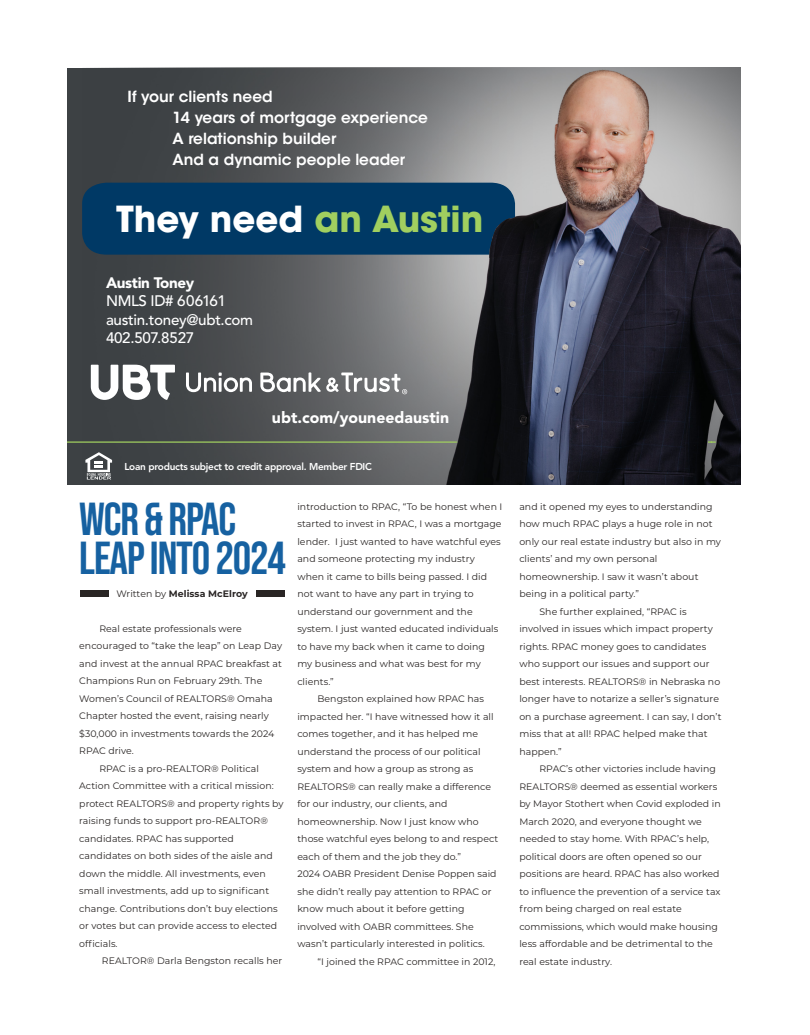
<style>
.page{position:relative;width:810px;height:1035px;background:#fff}
.page>*{position:absolute;margin:0;border:0;box-sizing:border-box;transform-origin:0 0}
.t1{font:46.25px/38.8px "Bebas Neue";letter-spacing:-.025em;color:#1661a1}
.t2{font:700 35.62px "ITC Avant Garde Std";color:#fff}
.t3{font:900 15.88px "Avenir LT Std";color:#fff}
.t4{font:600 15.25px/21px "ITC Avant Garde Std";color:#fff}
.t5{font:500 15.12px/18.5px "Avenir LT Std";letter-spacing:-.02em;color:#fff}
.t6{font:800 10px "Avenir LT Std";letter-spacing:-.025em;color:#fff}
.t7{font:9.38px "Montserrat";letter-spacing:.005em;color:#292524}
.t8{font:700 9.38px "Montserrat";letter-spacing:.005em;color:#292524}
.s1{color:#a1cf5f}
.s2{font-weight:900}
.s3{font-weight:400}
</style>
<div class="page">
<div style="left:68px;top:68px;width:672px;height:416px;background:#3d4144"></div>
<img style="left:86px;top:68px;width:654px;height:416px">
<hr style="left:68px;top:441px;width:389px;height:2px;background:#a1cf5f">
<svg style="left:707px;top:441px;width:9px;height:2px"></svg>
<svg style="left:85px;top:452px;width:27px;height:27px"></svg>
<svg style="left:186px;top:373px;width:66px;height:19px"></svg>
<svg style="left:91px;top:365px;width:84px;height:35px"></svg>
<svg style="left:260px;top:372px;width:147px;height:22px;background:#939596"></svg>
<svg style="left:82px;top:183px;width:461px;height:75px;background:#0a3e66"></svg>
<img style="left:489px;top:216px;width:47px;height:42px">
<div style="left:256px;top:590px;width:28px;height:7px;background:#292524"></div>
<div style="left:80px;top:590px;width:28px;height:7px;background:#292524"></div>
<p class="t4" style="left:172px;top:86px;width:257px;text-indent:-45px">If your clients need<br>14 years of mortgage experience<br>A relationship builder<br>And a dynamic people leader</p>
<p class="t2" style="left:116px;top:196px;width:369px">They need <span class="s1">an Austin</span></p>
<p class="t5" style="left:106px;top:273px;width:149px"><span class="s2">Austin Toney<br></span>NMLS ID# 606161 austin.toney@ubt.com<br>402.507.8527</p>
<p class="t3" style="left:272px;top:408px;width:179px">ubt.com/youneedaustin</p>
<p class="t6" style="left:124px;top:460px;width:249px">Loan products subject to credit approval. Member FDIC</p>
<p class="t7" style="left:297px;top:500px;width:207px">introduction to RPAC, “To be honest when I</p>
<p class="t7" style="left:297px;top:517px;width:206px">started to invest in RPAC, I was a mortgage</p>
<p class="t7" style="left:297px;top:535px;width:205px">lender. I just wanted to have watchful eyes</p>
<p class="t7" style="left:297px;top:552px;width:179px">and someone protecting my industry</p>
<p class="t7" style="left:297px;top:570px;width:191px">when it came to bills being passed. I did</p>
<p class="t7" style="left:297px;top:587px;width:178px">not want to have any part in trying to</p>
<p class="t7" style="left:297px;top:605px;width:177px">understand our government and the</p>
<p class="t7" style="left:297px;top:622px;width:203px">system. I just wanted educated individuals</p>
<p class="t7" style="left:297px;top:640px;width:189px">to have my back when it came to doing</p>
<p class="t7" style="left:297px;top:657px;width:185px">my business and what was best for my</p>
<p class="t7" style="left:297px;top:675px;width:38px">clients.”</p>
<p class="t7" style="left:317px;top:692px;width:168px">Bengston explained how RPAC has</p>
<p class="t7" style="left:297px;top:710px;width:198px">impacted her. “I have witnessed how it all</p>
<p class="t7" style="left:297px;top:727px;width:182px">comes together, and it has helped me</p>
<p class="t7" style="left:297px;top:745px;width:185px">understand the process of our political</p>
<p class="t7" style="left:297px;top:762px;width:178px">system and how a group as strong as</p>
<p class="t7" style="left:297px;top:780px;width:195px">REALTORS® can really make a difference</p>
<p class="t7" style="left:297px;top:797px;width:152px">for our industry, our clients, and</p>
<p class="t7" style="left:297px;top:815px;width:183px">homeownership. Now I just know who</p>
<p class="t7" style="left:297px;top:832px;width:202px">those watchful eyes belong to and respect</p>
<p class="t7" style="left:297px;top:850px;width:165px">each of them and the job they do.”</p>
<p class="t7" style="left:297px;top:867px;width:201px">2024 OABR President Denise Poppen said</p>
<p class="t7" style="left:297px;top:885px;width:196px">she didn’t really pay attention to RPAC or</p>
<p class="t7" style="left:297px;top:902px;width:169px">know much about it before getting</p>
<p class="t7" style="left:297px;top:920px;width:178px">involved with OABR committees. She</p>
<p class="t7" style="left:297px;top:937px;width:189px">wasn’t particularly interested in politics.</p>
<p class="t7" style="left:317px;top:955px;width:180px">“I joined the RPAC committee in 2012,</p>
<p class="t1" style="left:79px;top:499px;width:208px">WCR &amp; RPAC<br>LEAP INTO 2024</p>
<p class="t8" style="left:116px;top:587px;width:133px"><span class="s3">Written by</span> Melissa McElroy</p>
<p class="t7" style="left:99px;top:622px;width:144px">Real estate professionals were</p>
<p class="t7" style="left:79px;top:639px;width:204px">encouraged to “take the leap” on Leap Day</p>
<p class="t7" style="left:79px;top:657px;width:204px">and invest at the annual RPAC breakfast at</p>
<p class="t7" style="left:79px;top:674px;width:185px">Champions Run on February 29th. The</p>
<p class="t7" style="left:79px;top:692px;width:195px">Women’s Council of REALTORS® Omaha</p>
<p class="t7" style="left:79px;top:709px;width:191px">Chapter hosted the event, raising nearly</p>
<p class="t7" style="left:79px;top:727px;width:197px">$30,000 in investments towards the 2024</p>
<p class="t7" style="left:79px;top:744px;width:56px">RPAC drive.</p>
<p class="t7" style="left:99px;top:762px;width:161px">RPAC is a pro-REALTOR® Political</p>
<p class="t7" style="left:79px;top:779px;width:196px">Action Committee with a critical mission:</p>
<p class="t7" style="left:79px;top:797px;width:206px">protect REALTORS® and property rights by</p>
<p class="t7" style="left:79px;top:814px;width:190px">raising funds to support pro-REALTOR®</p>
<p class="t7" style="left:79px;top:832px;width:156px">candidates. RPAC has supported</p>
<p class="t7" style="left:79px;top:849px;width:195px">candidates on both sides of the aisle and</p>
<p class="t7" style="left:79px;top:867px;width:188px">down the middle. All investments, even</p>
<p class="t7" style="left:79px;top:884px;width:191px">small investments, add up to significant</p>
<p class="t7" style="left:79px;top:902px;width:200px">change. Contributions don’t buy elections</p>
<p class="t7" style="left:79px;top:919px;width:199px">or votes but can provide access to elected</p>
<p class="t7" style="left:79px;top:937px;width:40px">officials.</p>
<p class="t7" style="left:102px;top:954px;width:182px">REALTOR® Darla Bengston recalls her</p>
<p class="t7" style="left:519px;top:500px;width:195px">and it opened my eyes to understanding</p>
<p class="t7" style="left:519px;top:517px;width:195px">how much RPAC plays a huge role in not</p>
<p class="t7" style="left:519px;top:535px;width:203px">only our real estate industry but also in my</p>
<p class="t7" style="left:519px;top:552px;width:140px">clients’ and my own personal</p>
<p class="t7" style="left:519px;top:570px;width:181px">homeownership. I saw it wasn’t about</p>
<p class="t7" style="left:519px;top:587px;width:121px">being in a political party.”</p>
<p class="t7" style="left:539px;top:605px;width:149px">She further explained, “RPAC is</p>
<p class="t7" style="left:519px;top:622px;width:195px">involved in issues which impact property</p>
<p class="t7" style="left:519px;top:640px;width:188px">rights. RPAC money goes to candidates</p>
<p class="t7" style="left:519px;top:658px;width:192px">who support our issues and support our</p>
<p class="t7" style="left:519px;top:675px;width:202px">best interests. REALTORS® in Nebraska no</p>
<p class="t7" style="left:519px;top:693px;width:201px">longer have to notarize a seller’s signature</p>
<p class="t7" style="left:519px;top:710px;width:204px">on a purchase agreement. I can say, I don’t</p>
<p class="t7" style="left:519px;top:728px;width:190px">miss that at all! RPAC helped make that</p>
<p class="t7" style="left:519px;top:745px;width:44px">happen.”</p>
<p class="t7" style="left:539px;top:763px;width:178px">RPAC’s other victories include having</p>
<p class="t7" style="left:519px;top:780px;width:199px">REALTORS® deemed as essential workers</p>
<p class="t7" style="left:519px;top:798px;width:203px">by Mayor Stothert when Covid exploded in</p>
<p class="t7" style="left:519px;top:815px;width:184px">March 2020, and everyone thought we</p>
<p class="t7" style="left:519px;top:833px;width:191px">needed to stay home. With RPAC’s help,</p>
<p class="t7" style="left:519px;top:850px;width:184px">political doors are often opened so our</p>
<p class="t7" style="left:519px;top:868px;width:202px">positions are heard. RPAC has also worked</p>
<p class="t7" style="left:519px;top:885px;width:203px">to influence the prevention of a service tax</p>
<p class="t7" style="left:519px;top:903px;width:164px">from being charged on real estate</p>
<p class="t7" style="left:519px;top:920px;width:200px">commissions, which would make housing</p>
<p class="t7" style="left:519px;top:938px;width:195px">less affordable and be detrimental to the</p>
<p class="t7" style="left:519px;top:955px;width:94px">real estate industry.</p>
</div>
